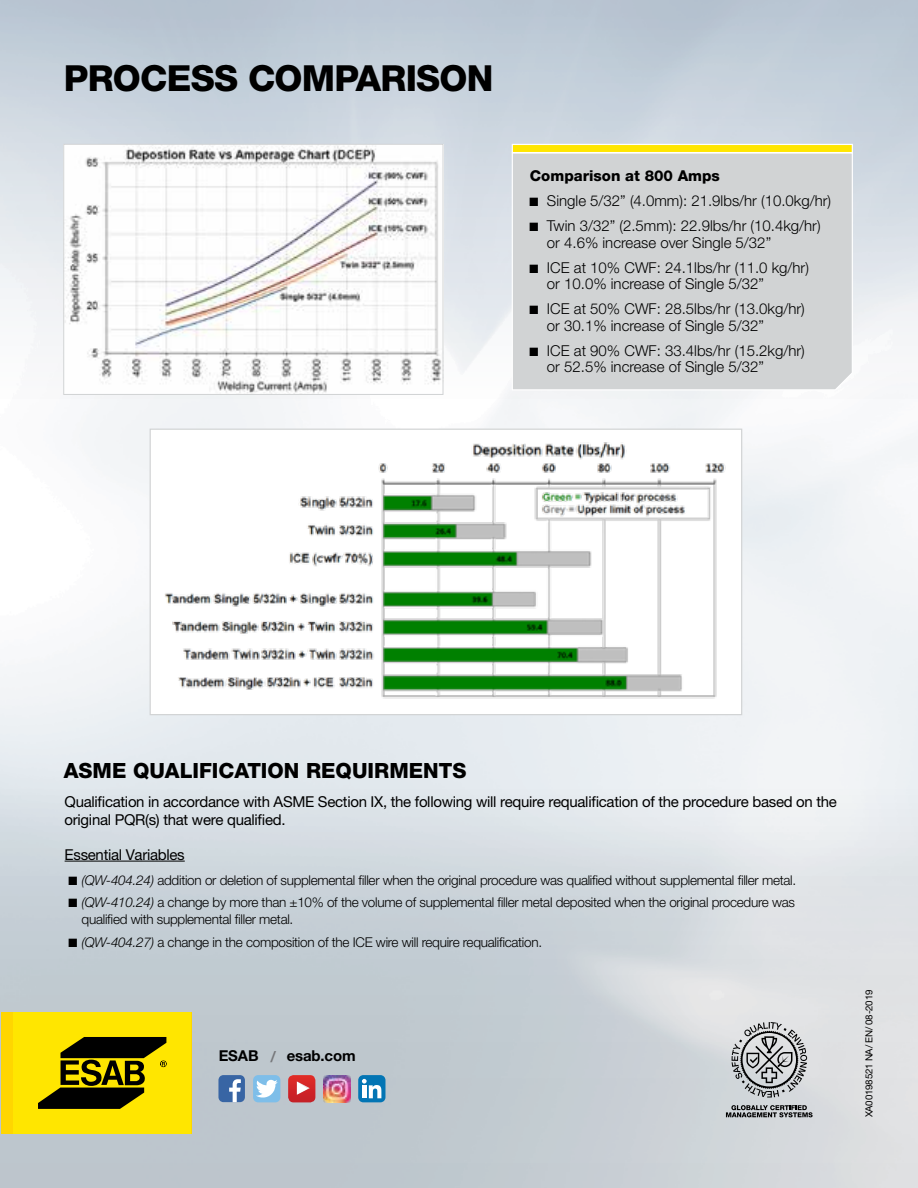
<style>
.page{position:relative;width:918px;height:1188px;background:#fff}
.page>*{position:absolute;margin:0;border:0;box-sizing:border-box;transform-origin:0 0}
.t1{font:800 36px "Helvetica Neue LT Pro";letter-spacing:-.02em;color:#000}
.t2{font:800 21px "Helvetica Neue LT Pro";color:#000}
.t3{font:300 15px/16.5px "Helvetica Neue LT Pro";color:#000}
.t4{font:15px/18px "Helvetica Neue LT Pro";letter-spacing:-.02em;color:#000}
.t5{font:800 15px "Helvetica Neue LT Pro";color:#000}
.t6{font:700 15px "Helvetica Neue LT Std";letter-spacing:-.01em;color:#000}
.t7{font:300 13.5px/16.5px "Helvetica Neue LT Pro";letter-spacing:-.02em;color:#000}
.t8{font:9.75px "Helvetica Neue LT Pro";letter-spacing:-.02em;color:#000}
.s1{font-family:"Arial Narrow";font-weight:400;font-size:18px}
.s2{font-style:italic}
.s3{color:#77787b}
</style>
<div class="page">
<svg style="left:0;top:686px;width:918px;height:502px;background:#d3d9de"></svg>
<div style="left:1px;top:1012px;width:190px;height:121px;background:#ffd600"></div>
<div style="left:14px;top:1012px;width:177px;height:121px;background:#ffe600"></div>
<svg style="left:38px;top:1037px;width:129px;height:72px"></svg>
<svg style="left:726px;top:1105px;width:87px;height:12px"></svg>
<svg style="left:732px;top:1022px;width:75px;height:76px;background:#a9abad"></svg>
<svg style="left:253px;top:1075px;width:27px;height:27px"></svg>
<img style="left:323px;top:1075px;width:27px;height:27px">
<svg style="left:358px;top:1075px;width:27px;height:27px"></svg>
<svg style="left:218px;top:1075px;width:27px;height:27px"></svg>
<svg style="left:288px;top:1075px;width:27px;height:27px"></svg>
<hr style="left:65px;top:861px;width:120px;height:1px;background:#000">
<div style="left:511px;top:152px;width:343px;height:239px;background:#d1d3d4"></div>
<div style="left:512px;top:144px;width:341px;height:9px;background:#ffe600;border:1px solid #fff"></div>
<img style="left:65px;top:146px;width:376px;height:247px">
<div style="left:63px;top:144px;width:380px;height:251px;border:1px solid #d1d3d4"></div>
<div style="left:150px;top:429px;width:592px;height:286px;background:#fff"></div>
<img style="left:165px;top:442px;width:561px;height:257px">
<div style="left:150px;top:429px;width:592px;height:286px;border:1px solid #d1d3d4"></div>
<h1 class="t1" style="left:64px;top:57px;width:431px">PROCESS COMPARISON</h1>
<p class="t5" style="left:530px;top:167px;width:192px">Comparison at 800 Amps</p>
<p class="t3" style="left:530px;top:192px;width:303px"><span class="s1">■</span> Single 5/32” (4.0mm): 21.9lbs/hr (10.0kg/hr)</p>
<p class="t3" style="left:547px;top:217px;width:275px;text-indent:-17px"><span class="s1">■</span> Twin 3/32” (2.5mm): 22.9lbs/hr (10.4kg/hr) or 4.6% increase over Single 5/32”</p>
<p class="t3" style="left:547px;top:259px;width:264px;text-indent:-17px"><span class="s1">■</span> ICE at 10% CWF: 24.1lbs/hr (11.0 kg/hr) or 10.0% increase of Single 5/32”</p>
<p class="t3" style="left:547px;top:300px;width:259px;text-indent:-17px"><span class="s1">■</span> ICE at 50% CWF: 28.5lbs/hr (13.0kg/hr) or 30.1% increase of Single 5/32”</p>
<p class="t3" style="left:547px;top:342px;width:259px;text-indent:-17px"><span class="s1">■</span> ICE at 90% CWF: 33.4lbs/hr (15.2kg/hr) or 52.5% increase of Single 5/32”</p>
<h2 class="t2" style="left:64px;top:758px;width:404px">ASME QUALIFICATION REQUIRMENTS</h2>
<p class="t4" style="left:65px;top:792px;width:774px">Qualification in accordance with ASME Section IX, the following will require requalification of the procedure based on the original PQR(s) that were qualified.</p>
<p class="t4" style="left:65px;top:845px;width:122px">Essential Variables</p>
<p class="t7" style="left:69px;top:871px;width:729px"><span class="s1">■</span> <span class="s2">(QW-404.24)</span> addition or deletion of supplemental filler when the original procedure was qualified without supplemental filler metal.</p>
<p class="t7" style="left:82px;top:894px;width:715px;text-indent:-13px"><span class="s1">■</span> <span class="s2">(QW-410.24)</span> a change by more than ±10% of the volume of supplemental filler metal deposited when the original procedure was qualified with supplemental filler metal.</p>
<p class="t7" style="left:69px;top:934px;width:475px"><span class="s1">■</span> <span class="s2">(QW-404.27)</span> a change in the composition of the ICE wire will require requalification.</p>
<p class="t6" style="left:219px;top:1046px;width:138px">ESAB <span class="s3">/</span> esab.com</p>
<p class="t8" style="left:863px;top:1117px;width:129px;rotate:-90deg">XA00198521 NA/ EN/ 08-2019</p>
</div>
